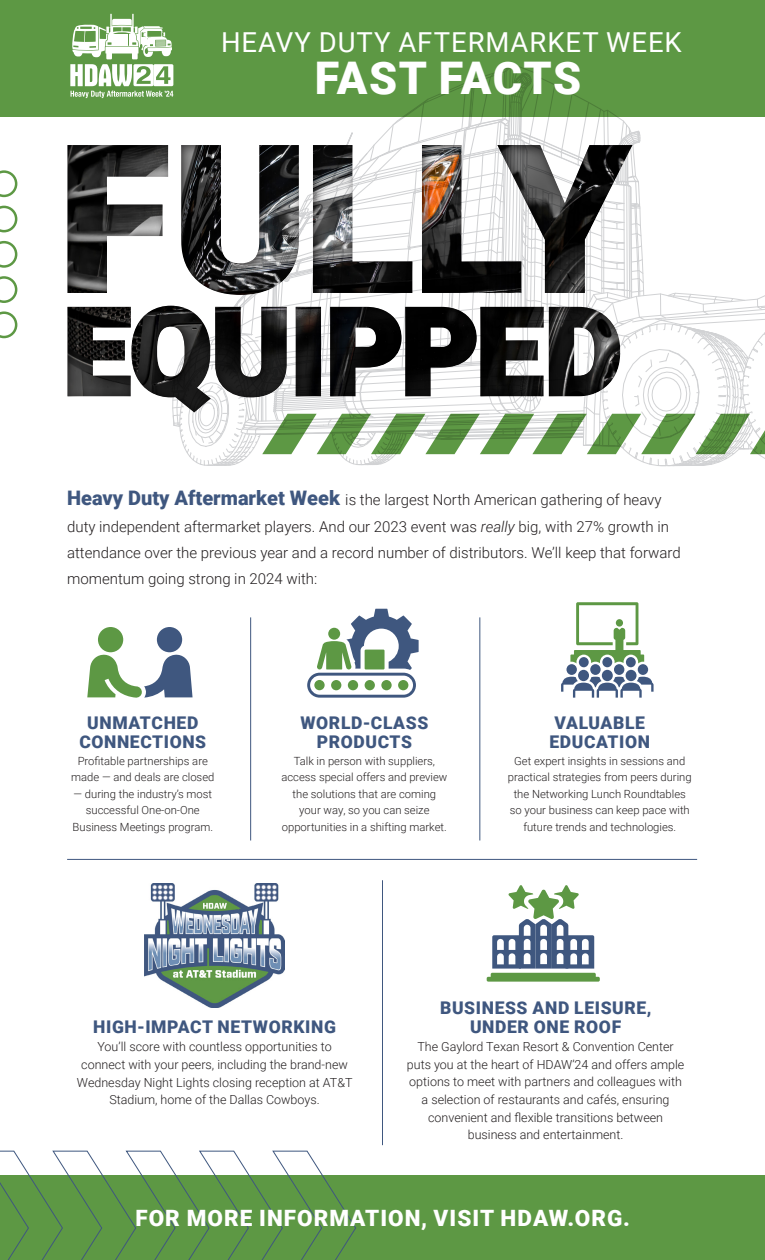
<style>
.page{position:relative;width:765px;height:1260px;background:#fff}
.page>*{position:absolute;margin:0;border:0;box-sizing:border-box;transform-origin:0 0}
.Section_Header{font:900 45px "Roboto";letter-spacing:.03em;color:#fff}
.Section_Header-2{font:27.5px "Roboto";letter-spacing:.035em;color:#fff}
.Section_Header-3{font:900 22.5px "Roboto";letter-spacing:.045em;color:#fff}
.subhead_1{font:900 17.5px/18.9px "Roboto";letter-spacing:.035em;color:#3f577f;text-align:center}
.Body_Copy{font:300 15px/26.2px "Roboto";color:#231f20}
.Body_Copy-2{font:300 12.5px/17.8px "Roboto";color:#231f20;text-align:center}
.Body_Copy-3{font:300 11.25px/16.5px "Roboto";color:#231f20;text-align:center}
.s1{font-weight:900;font-size:20px;color:#3f577f}
.s2{font-style:italic}
</style>
<div class="page">
<div style="left:0;top:0;width:765px;height:117px;background:#5d9844"></div>
<svg style="left:570px;top:602px;width:74px;height:62px"></svg>
<div style="left:616px;top:619px;width:7px;height:8px;background:#5d9844;border-radius:50%"></div>
<div style="left:579px;top:657px;width:10px;height:10px;background:#3f577f;border-radius:50%"></div>
<div style="left:602px;top:657px;width:10px;height:10px;background:#3f577f;border-radius:50%"></div>
<div style="left:626px;top:657px;width:10px;height:10px;background:#3f577f;border-radius:50%"></div>
<div style="left:566px;top:664px;width:11px;height:11px;background:#3f577f;border-radius:50%"></div>
<div style="left:590px;top:664px;width:11px;height:11px;background:#3f577f;border-radius:50%"></div>
<div style="left:614px;top:664px;width:10px;height:11px;background:#3f577f;border-radius:50%"></div>
<div style="left:638px;top:664px;width:10px;height:11px;background:#3f577f;border-radius:50%"></div>
<div style="left:578px;top:670px;width:11px;height:11px;background:#3f577f;border-radius:50%"></div>
<div style="left:602px;top:670px;width:11px;height:11px;background:#3f577f;border-radius:50%"></div>
<svg style="left:561px;top:677px;width:93px;height:21px"></svg>
<div style="left:626px;top:670px;width:11px;height:11px;background:#3f577f;border-radius:50%"></div>
<svg style="left:87px;top:654px;width:106px;height:44px"></svg>
<div style="left:98px;top:627px;width:25px;height:25px;background:#5d9844;border-radius:50%"></div>
<div style="left:157px;top:627px;width:25px;height:25px;background:#3f577f;border-radius:50%"></div>
<svg style="left:307px;top:609px;width:112px;height:89px"></svg>
<hr style="left:67px;top:859px;width:630px;height:1px;background:#3f577f">
<hr style="left:250px;top:617px;width:1px;height:224px;background:#3f577f">
<hr style="left:480px;top:617px;width:1px;height:224px;background:#3f577f">
<hr style="left:382px;top:880px;width:1px;height:265px;background:#3f577f">
<svg style="left:70px;top:14px;width:695px;height:453px"></svg>
<svg style="left:0;top:170px;width:17px;height:27px"></svg>
<svg style="left:0;top:206px;width:17px;height:26px"></svg>
<svg style="left:0;top:241px;width:17px;height:27px"></svg>
<svg style="left:0;top:276px;width:17px;height:27px"></svg>
<svg style="left:0;top:311px;width:17px;height:27px"></svg>
<img style="left:145px;top:884px;width:139px;height:123px">
<div style="left:0;top:1176px;width:765px;height:84px;background:#5d9844"></div>
<svg style="left:0;top:1151px;width:356px;height:109px"></svg>
<svg style="left:487px;top:885px;width:113px;height:97px"></svg>
<p class="Section_Header-2" style="left:221px;top:23px;width:462px">HEAVY DUTY AFTERMARKET WEEK</p>
<p class="Section_Header" style="left:315px;top:46px;width:268px">FAST FACTS</p>
<p class="Body_Copy" style="left:67px;top:486px;width:615px"><span class="s1">Heavy Duty Aftermarket Week</span> is the largest North American gathering of heavy duty independent aftermarket players. And our 2023 event was <span class="s2">really</span> big, with 27% growth in attendance over the previous year and a record number of distributors. We’ll keep that forward momentum going strong in 2024 with:</p>
<p class="subhead_1" style="left:79px;top:713px;width:128px">UNMATCHED<br>CONNECTIONS</p>
<p class="Body_Copy-3" style="left:71px;top:752px;width:145px">Profitable partnerships are made — and deals are closed</p>
<p class="Body_Copy-3" style="left:73px;top:785px;width:142px">— during the industry’s most successful One-on-One<br>Business Meetings program.</p>
<p class="subhead_1" style="left:300px;top:713px;width:129px">WORLD-CLASS<br>PRODUCTS</p>
<p class="Body_Copy-3" style="left:281px;top:752px;width:167px">Talk in person with suppliers, access special offers and preview the solutions that are coming your way, so you can seize opportunities in a shifting market.</p>
<p class="subhead_1" style="left:549px;top:713px;width:102px;text-align:left">VALUABLE<br>EDUCATION</p>
<p class="Body_Copy-3" style="left:508px;top:752px;width:185px">Get expert insights in sessions and practical strategies from peers during the Networking Lunch Roundtables so your business can keep pace with future trends and technologies.</p>
<p class="subhead_1" style="left:93px;top:1017px;width:244px">HIGH-IMPACT NETWORKING</p>
<p class="Body_Copy-2" style="left:77px;top:1037px;width:277px">You’ll score with countless opportunities to connect with your peers, including the brand-new Wednesday Night Lights closing reception at AT&amp;T Stadium, home of the Dallas Cowboys.</p>
<p class="subhead_1" style="left:440px;top:998px;width:213px">BUSINESS AND LEISURE,<br>UNDER ONE ROOF</p>
<p class="Body_Copy-2" style="left:407px;top:1037px;width:279px">The Gaylord Texan Resort &amp; Convention Center puts you at the heart of HDAW’24 and offers ample options to meet with partners and colleagues with a selection of restaurants and cafés, ensuring convenient and flexible transitions between business and entertainment.</p>
<p class="Section_Header-3" style="left:135px;top:1202px;width:496px">FOR MORE INFORMATION, VISIT HDAW.ORG.</p>
</div>
